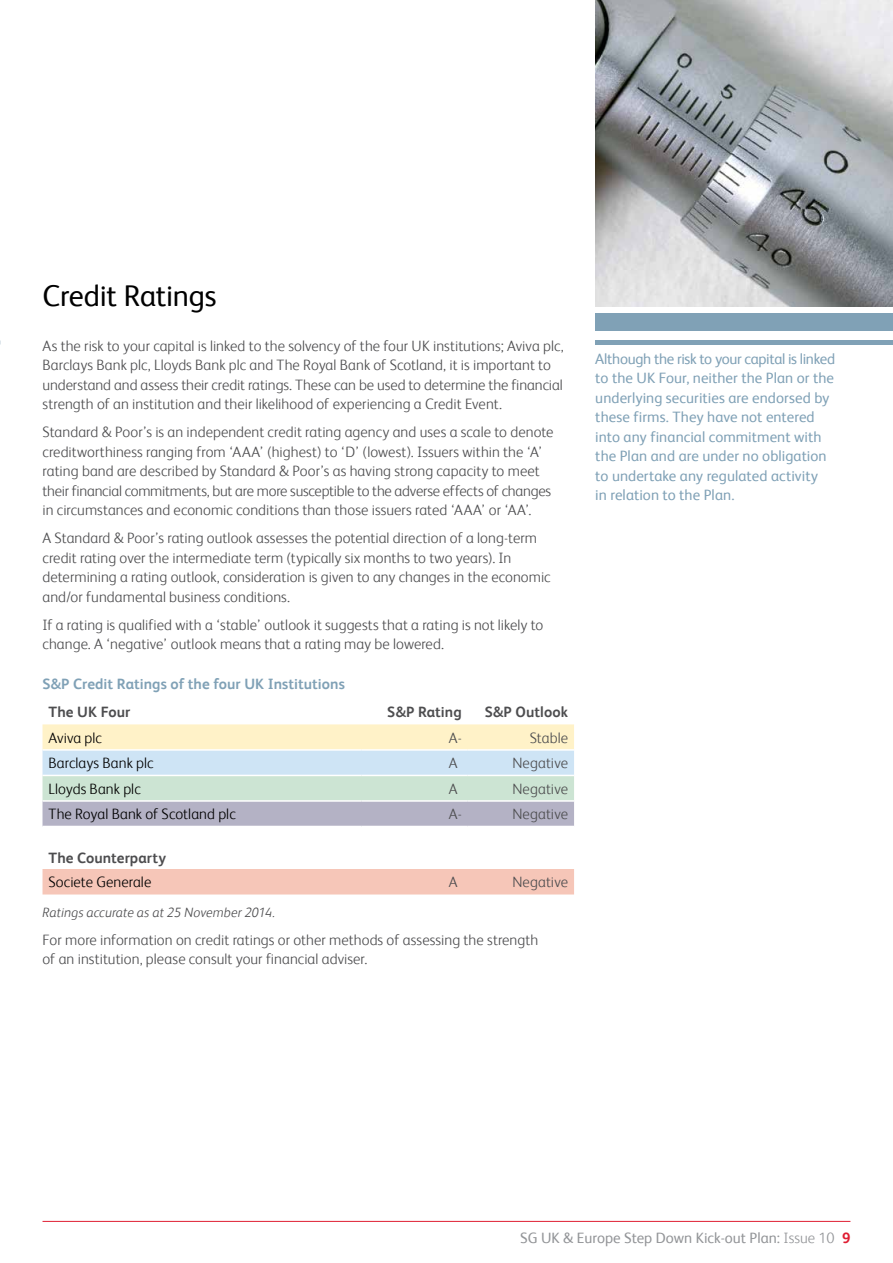
<style>
.page{position:relative;width:893px;height:1263px;background:#fff}
.page>*{position:absolute;margin:0;border:0;box-sizing:border-box;transform-origin:0 0}
.t1{font:30px "FS Albert";letter-spacing:-.01em;color:#000}
.t2{font:300 15px/19.5px "FS Albert";letter-spacing:.005em;color:#4d4d4f}
.t3{font:15px/19.5px "FS Albert";letter-spacing:.005em;color:#80a1b6}
.t4{font:300 15px "FS Albert";letter-spacing:.005em;color:#000}
.t5{font:700 15px "FS Albert";letter-spacing:.005em;color:#4d4d4f}
.t6{font:15px "FS Albert";color:#939598}
.t7{font:700 15px "FS Albert";color:#80a1b6}
.t8{font:italic 300 13.5px "FS Albert";color:#4d4d4f}
.s1{font-weight:300}
.s2{font-weight:700;color:#df1e32}
</style>
<div class="page">
<hr style="left:43px;top:1221px;width:807px;height:1px;background:#df1e32">
<img style="left:595px;top:0;width:298px;height:306px">
<svg style="left:43px;top:724px;width:531px;height:102px;background:#d4dbd5"></svg>
<div style="left:43px;top:869px;width:531px;height:25px;background:#f6c6b8"></div>
<hr style="left:43px;top:800px;width:318px;height:2px;background:#fff">
<hr style="left:361px;top:800px;width:107px;height:2px;background:#fff">
<hr style="left:468px;top:800px;width:106px;height:2px;background:#fff">
<hr style="left:43px;top:749px;width:318px;height:2px;background:#fff">
<hr style="left:361px;top:749px;width:107px;height:2px;background:#fff">
<hr style="left:468px;top:749px;width:106px;height:2px;background:#fff">
<hr style="left:43px;top:775px;width:318px;height:1px;background:#fff">
<hr style="left:361px;top:775px;width:107px;height:1px;background:#fff">
<hr style="left:468px;top:775px;width:106px;height:1px;background:#fff">
<div style="left:595px;top:314px;width:298px;height:17px;background:#80a1b6"></div>
<hr style="left:595px;top:340px;width:298px;height:4px;background:#80a1b6">
<h1 class="t1" style="left:43px;top:279px;width:176px">Credit Ratings</h1>
<p class="t2" style="left:43px;top:336px;width:523px">As the risk to your capital is linked to the solvency of the four UK institutions; Aviva plc, Barclays Bank plc, Lloyds Bank plc and The Royal Bank of Scotland, it is important to understand and assess their credit ratings. These can be used to determine the financial strength of an institution and their likelihood of experiencing a Credit Event.</p>
<p class="t2" style="left:43px;top:422px;width:512px">Standard &amp; Poor’s is an independent credit rating agency and uses a scale to denote creditworthiness ranging from ‘AAA’ (highest) to ‘D’ (lowest). Issuers within the ‘A’ rating band are described by Standard &amp; Poor’s as having strong capacity to meet their financial commitments, but are more susceptible to the adverse effects of changes in circumstances and economic conditions than those issuers rated ‘AAA’ or ‘AA’.</p>
<p class="t2" style="left:43px;top:528px;width:510px">A Standard &amp; Poor’s rating outlook assesses the potential direction of a long-term credit rating over the intermediate term (typically six months to two years). In determining a rating outlook, consideration is given to any changes in the economic and/or fundamental business conditions.</p>
<p class="t2" style="left:43px;top:615px;width:502px">If a rating is qualified with a ‘stable’ outlook it suggests that a rating is not likely to change. A ‘negative’ outlook means that a rating may be lowered.</p>
<p class="t7" style="left:43px;top:675px;width:304px">S&amp;P Credit Ratings of the four UK Institutions</p>
<p class="t5" style="left:49px;top:703px;width:83px">The UK Four</p>
<p class="t5" style="left:387px;top:703px;width:76px">S&amp;P Rating</p>
<p class="t5" style="left:485px;top:703px;width:85px">S&amp;P Outlook</p>
<p class="t4" style="left:49px;top:729px;width:55px">Aviva plc</p>
<p class="t2" style="left:449px;top:727px;width:15px">A-</p>
<p class="t2" style="left:530px;top:727px;width:40px">Stable</p>
<p class="t4" style="left:49px;top:754px;width:107px">Barclays Bank plc</p>
<p class="t2" style="left:449px;top:753px;width:10px">A</p>
<p class="t2" style="left:512px;top:753px;width:57px">Negative</p>
<p class="t4" style="left:49px;top:780px;width:94px">Lloyds Bank plc</p>
<p class="t2" style="left:449px;top:778px;width:10px">A</p>
<p class="t2" style="left:512px;top:778px;width:57px">Negative</p>
<p class="t4" style="left:49px;top:805px;width:189px">The Royal Bank of Scotland plc</p>
<p class="t2" style="left:449px;top:804px;width:15px">A-</p>
<p class="t2" style="left:512px;top:804px;width:57px">Negative</p>
<p class="t5" style="left:49px;top:849px;width:119px">The Counterparty</p>
<p class="t4" style="left:49px;top:873px;width:104px">Societe Generale</p>
<p class="t2" style="left:449px;top:872px;width:10px">A</p>
<p class="t2" style="left:512px;top:872px;width:57px">Negative</p>
<p class="t8" style="left:43px;top:904px;width:234px">Ratings accurate as at 25 November 2014.</p>
<p class="t2" style="left:43px;top:929px;width:497px">For more information on credit ratings or other methods of assessing the strength of an institution, please consult your financial adviser.</p>
<p class="t3" style="left:595px;top:349px;width:241px">Although the risk to your capital is linked to the UK Four, neither the Plan or the underlying securities are endorsed by these firms. They have not entered into any financial commitment with the Plan and are under no obligation to undertake any regulated activity<br>in relation to the Plan.</p>
<p class="t6" style="left:520px;top:1229px;width:332px">SG UK &amp; Europe Step Down Kick-out Plan: <span class="s1">Issue 10</span> <span class="s2">9</span></p>
</div>
